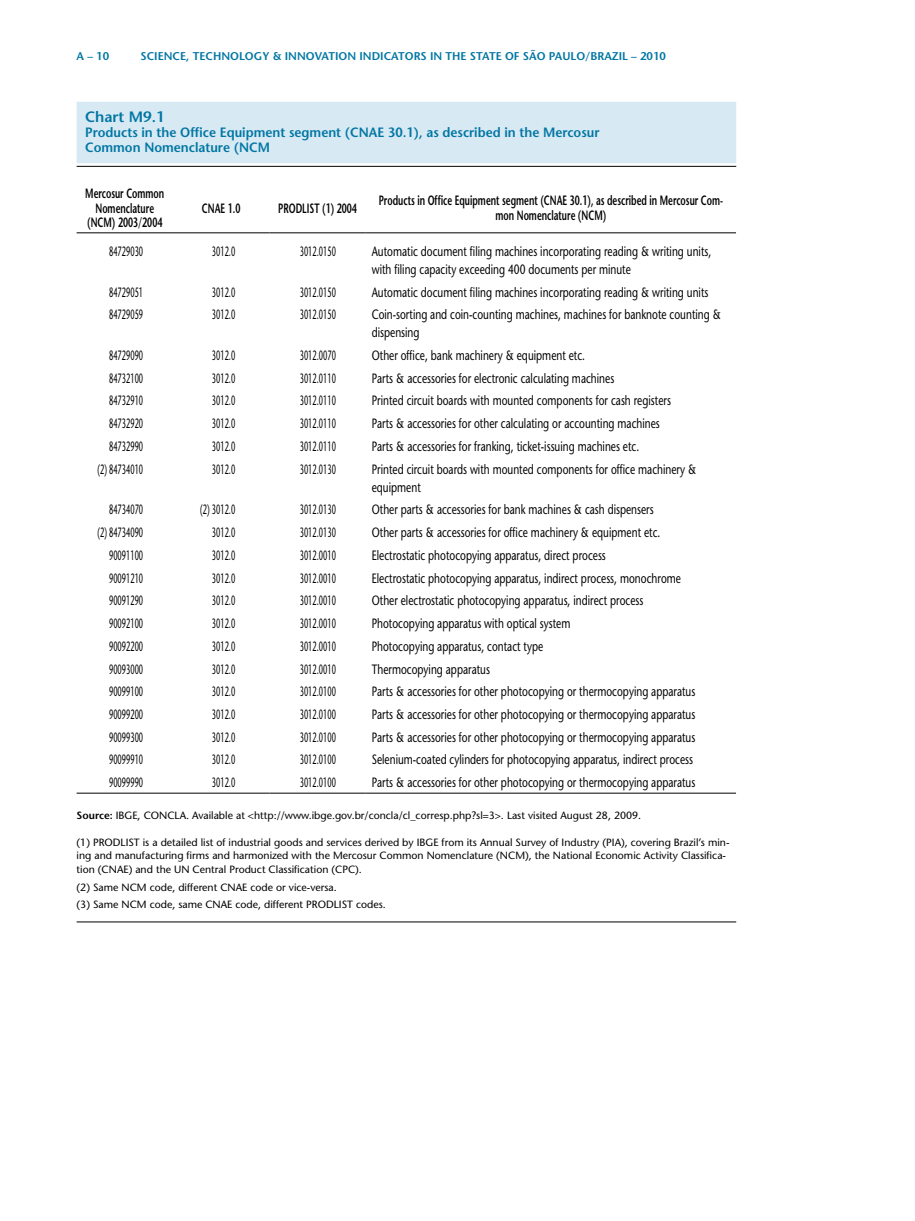
<style>
.page{position:relative;width:915px;height:1221px;background:#fff}
.page>*{position:absolute;margin:0;border:0;box-sizing:border-box;transform-origin:0 0}
.t1{font:600 15px "Stone Sans";color:#0076a3}
.t2{font:13.5px/18px "Stone Sans";color:#000;scale:.75 1}
.t3{font:13.5px "Stone Sans";color:#000;scale:.55 1}
.t4{font:600 13.5px/14.2px "Stone Sans";color:#000;text-align:center;scale:.65 1}
.t5{font:600 13.5px/15px "Stone Sans";color:#0076a3;scale:.95 1}
.t6{font:600 11.25px "Stone Sans";color:#0076a3}
.t7{font:10.5px/13.5px "Stone Sans";color:#000}
.s1{font-weight:600}
</style>
<div class="page">
<div style="left:77px;top:102px;width:659px;height:61px;background:#d7e9f3"></div>
<hr style="left:77px;top:166px;width:659px;height:1px;background:#000">
<hr style="left:77px;top:921px;width:659px;height:1px;background:#000">
<hr style="left:77px;top:232px;width:96px;height:1px;background:#000">
<hr style="left:173px;top:232px;width:96px;height:1px;background:#000">
<hr style="left:269px;top:232px;width:96px;height:1px;background:#000">
<hr style="left:365px;top:232px;width:370px;height:1px;background:#000">
<hr style="left:77px;top:792px;width:96px;height:1px;background:#000">
<hr style="left:173px;top:792px;width:96px;height:1px;background:#000">
<hr style="left:269px;top:792px;width:96px;height:1px;background:#000">
<hr style="left:365px;top:792px;width:370px;height:1px;background:#000">
<p class="t6" style="left:77px;top:49px;width:34px">A – 10</p>
<p class="t6" style="left:140px;top:49px;width:527px">science, technology &amp; innovation indicators in the state of são paulo/brazil – 2010</p>
<p class="t1" style="left:85px;top:107px;width:81px">Chart M9.1</p>
<p class="t5" style="left:85px;top:124px;width:543px">Products in the Office Equipment segment (CNAE 30.1), as described in the Mercosur<br>Common Nomenclature (NCM</p>
<p class="t4" style="left:85px;top:186px;width:123px">Mercosur Common<br>Nomenclature (NCM) 2003/2004</p>
<p class="t4" style="left:202px;top:200px;width:61px">CNAE 1.0</p>
<p class="t4" style="left:278px;top:200px;width:123px">PRODLIST (1) 2004</p>
<p class="t4" style="left:378px;top:193px;width:531px">Products in Office Equipment segment (CNAE 30.1), as described in Mercosur Com&shy;mon Nomenclature (NCM)</p>
<p class="t3" style="left:109px;top:243px;width:63px">84729030</p>
<p class="t3" style="left:212px;top:243px;width:44px">3012.0</p>
<p class="t3" style="left:299px;top:243px;width:67px">3012.0150</p>
<p class="t2" style="left:371px;top:242px;width:454px">Automatic document filing machines incorporating reading &amp; writing units, with filing capacity exceeding 400 documents per minute</p>
<p class="t3" style="left:109px;top:283px;width:63px">84729051</p>
<p class="t3" style="left:212px;top:283px;width:44px">3012.0</p>
<p class="t3" style="left:299px;top:283px;width:67px">3012.0150</p>
<p class="t2" style="left:371px;top:283px;width:450px">Automatic document filing machines incorporating reading &amp; writing units</p>
<p class="t3" style="left:109px;top:306px;width:63px">84729059</p>
<p class="t3" style="left:212px;top:306px;width:44px">3012.0</p>
<p class="t3" style="left:299px;top:306px;width:67px">3012.0150</p>
<p class="t2" style="left:371px;top:305px;width:467px">Coin-sorting and coin-counting machines, machines for banknote counting &amp; dispensing</p>
<p class="t3" style="left:109px;top:347px;width:63px">84729090</p>
<p class="t3" style="left:212px;top:347px;width:44px">3012.0</p>
<p class="t3" style="left:299px;top:347px;width:67px">3012.0070</p>
<p class="t2" style="left:371px;top:346px;width:286px">Other office, bank machinery &amp; equipment etc.</p>
<p class="t3" style="left:109px;top:370px;width:63px">84732100</p>
<p class="t3" style="left:212px;top:370px;width:44px">3012.0</p>
<p class="t3" style="left:299px;top:370px;width:67px">3012.0110</p>
<p class="t2" style="left:371px;top:369px;width:325px">Parts &amp; accessories for electronic calculating machines</p>
<p class="t3" style="left:109px;top:392px;width:63px">84732910</p>
<p class="t3" style="left:212px;top:392px;width:44px">3012.0</p>
<p class="t3" style="left:299px;top:392px;width:67px">3012.0110</p>
<p class="t2" style="left:371px;top:391px;width:400px">Printed circuit boards with mounted components for cash registers</p>
<p class="t3" style="left:109px;top:415px;width:63px">84732920</p>
<p class="t3" style="left:212px;top:415px;width:44px">3012.0</p>
<p class="t3" style="left:299px;top:415px;width:67px">3012.0110</p>
<p class="t2" style="left:371px;top:414px;width:385px">Parts &amp; accessories for other calculating or accounting machines</p>
<p class="t3" style="left:109px;top:438px;width:63px">84732990</p>
<p class="t3" style="left:212px;top:438px;width:44px">3012.0</p>
<p class="t3" style="left:299px;top:438px;width:67px">3012.0110</p>
<p class="t2" style="left:371px;top:437px;width:358px">Parts &amp; accessories for franking, ticket-issuing machines etc.</p>
<p class="t3" style="left:97px;top:460px;width:85px">(2) 84734010</p>
<p class="t3" style="left:212px;top:460px;width:44px">3012.0</p>
<p class="t3" style="left:299px;top:460px;width:67px">3012.0130</p>
<p class="t2" style="left:371px;top:460px;width:434px">Printed circuit boards with mounted components for office machinery &amp; equipment</p>
<p class="t3" style="left:109px;top:501px;width:63px">84734070</p>
<p class="t3" style="left:200px;top:501px;width:65px">(2) 3012.0</p>
<p class="t3" style="left:299px;top:501px;width:67px">3012.0130</p>
<p class="t2" style="left:371px;top:500px;width:377px">Other parts &amp; accessories for bank machines &amp; cash dispensers</p>
<p class="t3" style="left:97px;top:524px;width:85px">(2) 84734090</p>
<p class="t3" style="left:212px;top:524px;width:44px">3012.0</p>
<p class="t3" style="left:299px;top:524px;width:67px">3012.0130</p>
<p class="t2" style="left:371px;top:523px;width:386px">Other parts &amp; accessories for office machinery &amp; equipment etc.</p>
<p class="t3" style="left:109px;top:547px;width:63px">90091100</p>
<p class="t3" style="left:212px;top:547px;width:44px">3012.0</p>
<p class="t3" style="left:299px;top:547px;width:67px">3012.0010</p>
<p class="t2" style="left:371px;top:546px;width:313px">Electrostatic photocopying apparatus, direct process</p>
<p class="t3" style="left:109px;top:569px;width:63px">90091210</p>
<p class="t3" style="left:212px;top:569px;width:44px">3012.0</p>
<p class="t3" style="left:299px;top:569px;width:67px">3012.0010</p>
<p class="t2" style="left:371px;top:568px;width:413px">Electrostatic photocopying apparatus, indirect process, monochrome</p>
<p class="t3" style="left:109px;top:592px;width:63px">90091290</p>
<p class="t3" style="left:212px;top:592px;width:44px">3012.0</p>
<p class="t3" style="left:299px;top:592px;width:67px">3012.0010</p>
<p class="t2" style="left:371px;top:591px;width:363px">Other electrostatic photocopying apparatus, indirect process</p>
<p class="t3" style="left:109px;top:615px;width:63px">90092100</p>
<p class="t3" style="left:212px;top:615px;width:44px">3012.0</p>
<p class="t3" style="left:299px;top:615px;width:67px">3012.0010</p>
<p class="t2" style="left:371px;top:614px;width:266px">Photocopying apparatus with optical system</p>
<p class="t3" style="left:109px;top:637px;width:63px">90092200</p>
<p class="t3" style="left:212px;top:637px;width:44px">3012.0</p>
<p class="t3" style="left:299px;top:637px;width:67px">3012.0010</p>
<p class="t2" style="left:371px;top:637px;width:230px">Photocopying apparatus, contact type</p>
<p class="t3" style="left:109px;top:660px;width:63px">90093000</p>
<p class="t3" style="left:212px;top:660px;width:44px">3012.0</p>
<p class="t3" style="left:299px;top:660px;width:67px">3012.0010</p>
<p class="t2" style="left:371px;top:659px;width:159px">Thermocopying apparatus</p>
<p class="t3" style="left:109px;top:683px;width:63px">90099100</p>
<p class="t3" style="left:212px;top:683px;width:44px">3012.0</p>
<p class="t3" style="left:299px;top:683px;width:67px">3012.0100</p>
<p class="t2" style="left:371px;top:682px;width:433px">Parts &amp; accessories for other photocopying or thermocopying apparatus</p>
<p class="t3" style="left:109px;top:706px;width:63px">90099200</p>
<p class="t3" style="left:212px;top:706px;width:44px">3012.0</p>
<p class="t3" style="left:299px;top:706px;width:67px">3012.0100</p>
<p class="t2" style="left:371px;top:705px;width:433px">Parts &amp; accessories for other photocopying or thermocopying apparatus</p>
<p class="t3" style="left:109px;top:728px;width:63px">90099300</p>
<p class="t3" style="left:212px;top:728px;width:44px">3012.0</p>
<p class="t3" style="left:299px;top:728px;width:67px">3012.0100</p>
<p class="t2" style="left:371px;top:727px;width:433px">Parts &amp; accessories for other photocopying or thermocopying apparatus</p>
<p class="t3" style="left:109px;top:751px;width:63px">90099910</p>
<p class="t3" style="left:212px;top:751px;width:44px">3012.0</p>
<p class="t3" style="left:299px;top:751px;width:67px">3012.0100</p>
<p class="t2" style="left:371px;top:750px;width:429px">Selenium-coated cylinders for photocopying apparatus, indirect process</p>
<p class="t3" style="left:109px;top:774px;width:63px">90099990</p>
<p class="t3" style="left:212px;top:774px;width:44px">3012.0</p>
<p class="t3" style="left:299px;top:774px;width:67px">3012.0100</p>
<p class="t2" style="left:371px;top:773px;width:433px">Parts &amp; accessories for other photocopying or thermocopying apparatus</p>
<p class="t7" style="left:77px;top:808px;width:566px"><span class="s1">Source:</span> IBGE, CONCLA. Available at &lt;http://www.ibge.gov.br/concla/cl_corresp.php?sl=3&gt;. Last visited August 28, 2009.</p>
<p class="t7" style="left:77px;top:835px;width:654px">(1) PRODLIST is a detailed list of industrial goods and services derived by IBGE from its Annual Survey of Industry (PIA), covering Brazil’s min&shy;ing and manufacturing firms and harmonized with the Mercosur Common Nomenclature (NCM), the National Economic Activity Classifica&shy;tion (CNAE) and the UN Central Product Classification (CPC).</p>
<p class="t7" style="left:77px;top:878px;width:310px;line-height:17.7px">(2) Same NCM code, different CNAE code or vice-versa.<br>(3) Same NCM code, same CNAE code, different PRODLIST codes.</p>
</div>
